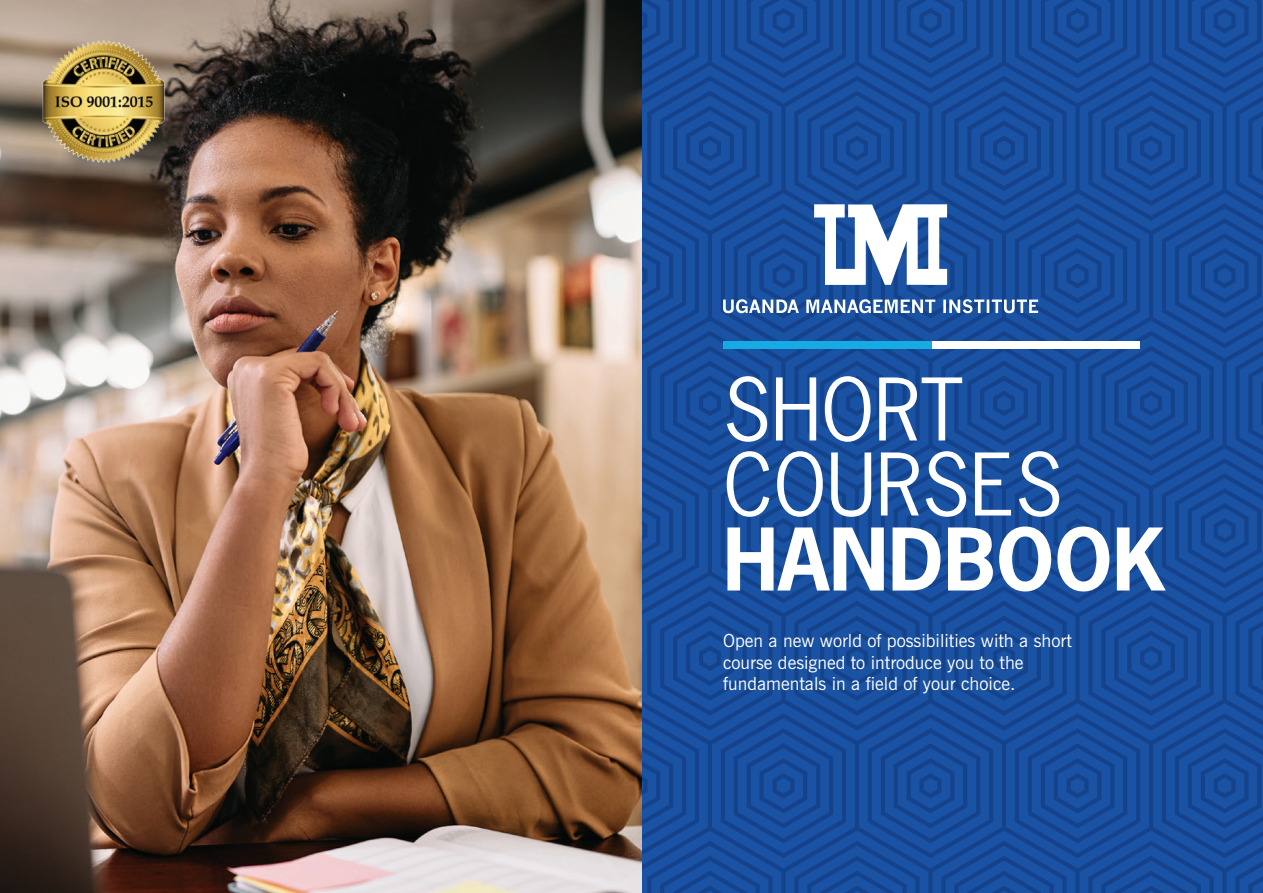
<style>
.page{position:relative;width:1263px;height:893px;background:#fff}
.page>*{position:absolute;margin:0;border:0;box-sizing:border-box;transform-origin:0 0}
.t1{font:81px/75px "News Gothic Std";color:#fff}
.t2{font:700 81px "News Gothic Std";color:#fff}
.t3{font:18px/21.6px "News Gothic BT";color:#fff}
</style>
<div class="page">
<img style="left:0;top:0;width:642px;height:893px">
<svg style="left:642px;top:0;width:621px;height:893px;fill:#1b53a4"></svg>
<svg style="left:814px;top:204px;width:133px;height:81px"></svg>
<svg style="left:723px;top:299px;width:315px;height:14px"></svg>
<img style="left:29px;top:38px;width:150px;height:125px">
<div style="left:723px;top:341px;width:417px;height:8px;background:#fff"></div>
<div style="left:723px;top:341px;width:208px;height:8px;background:#16abe3"></div>
<h1 class="t1" style="left:723px;top:372px;width:341px">SHORT<br>COURSES</h1>
<h1 class="t2" style="left:723px;top:506px;width:445px">HANDBOOK</h1>
<p class="t3" style="left:723px;top:630px;width:350px">Open a new world of possibilities with a short course designed to introduce you to the fundamentals in a field of your choice.</p>
</div>
